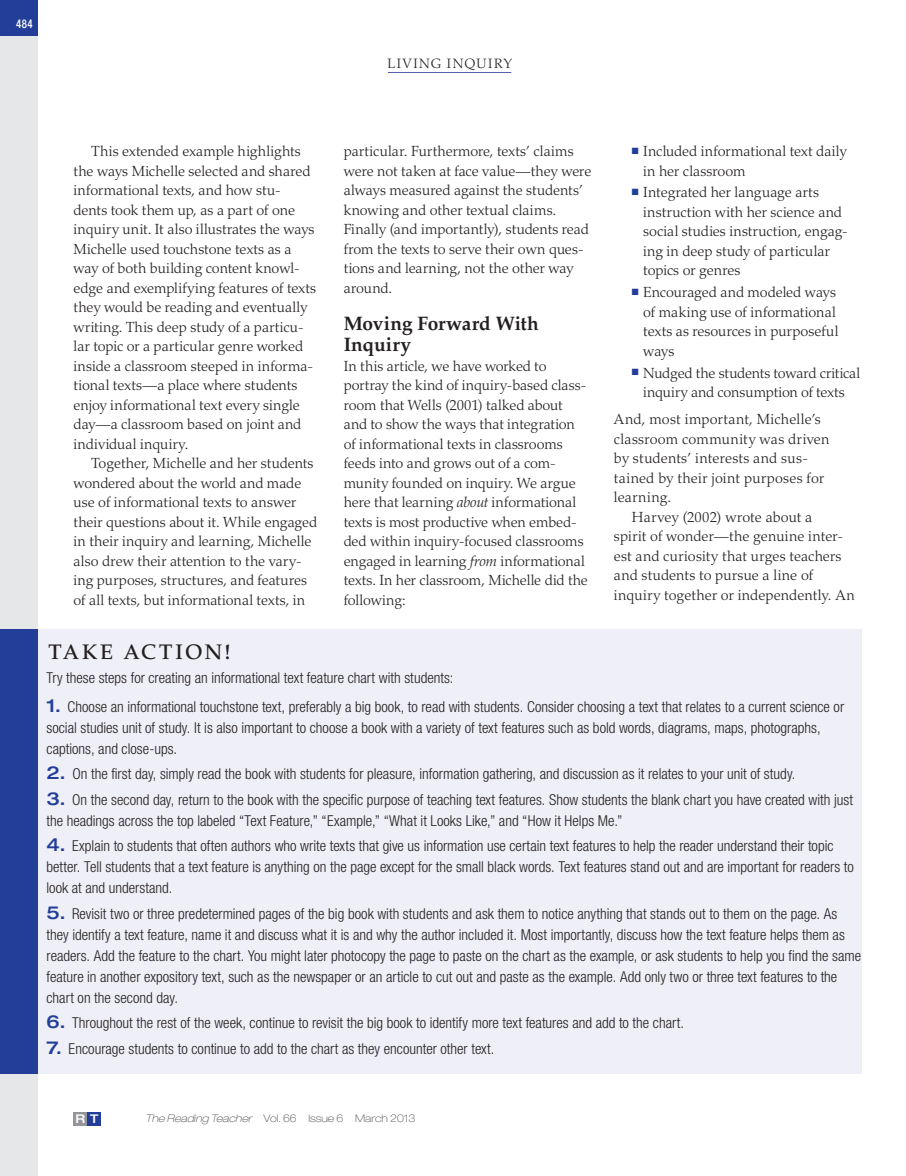
<style>
.page{position:relative;width:906px;height:1176px;background:#fff}
.page>*{position:absolute;margin:0;border:0;box-sizing:border-box;transform-origin:0 0}
.t1{font:500 21px "Palatino LT Std";letter-spacing:.115em;color:#231f20}
.t2{font:700 19.5px/21px "Palatino LT Std";letter-spacing:.005em;color:#231f20}
.t3{font:300 condensed 15px/21px "Helvetica Neue LT Std";color:#231f20}
.t4{font:300 14.7px/19.5px "Palatino LT Std";color:#231f20}
.t5{font:300 13.5px "Palatino LT Std";letter-spacing:.115em;color:#231f20}
.t6{font:500 condensed 12px "Helvetica Neue LT Std";color:#fff;scale:.9 1}
.t7{font:500 expanded 12px "Helvetica Neue LT Std";color:#fff}
.t8{font:100 expanded 10.5px "Helvetica Neue LT Std";color:#4b4c4d}
.s1{font-style:italic}
.s2{font-weight:500;font-stretch:expanded;font-size:18px;color:#233e98}
</style>
<div class="page">
<hr style="left:388px;top:72px;width:123px;height:1px;background:#5660ab">
<div style="left:0;top:0;width:37px;height:1175px;background:#e6e7e9"></div>
<div style="left:0;top:0;width:37px;height:36px;background:#233e98"></div>
<div style="left:73px;top:1111px;width:14px;height:14px;background:#939598"></div>
<div style="left:88px;top:1112px;width:13px;height:13px;background:#233e98"></div>
<div style="left:0;top:629px;width:861px;height:444px;background:#efeff7"></div>
<div style="left:0;top:629px;width:37px;height:444px;background:#233e98"></div>
<p class="t6" style="left:16px;top:19px;width:20px">484</p>
<p class="t5" style="left:387px;top:58px;width:126px">LIVING INQUIRY</p>
<p class="t4" style="left:73px;top:143px;width:244px;text-indent:18px">This extended example highlights the ways Michelle selected and shared informational texts, and how stu&shy;dents took them up, as a part of one inquiry unit. It also illustrates the ways Michelle used touchstone texts as a way of both building content knowl&shy;edge and exemplifying features of texts they would be reading and eventually writing. This deep study of a particu&shy;lar topic or a particular genre worked inside a classroom steeped in informa&shy;tional texts—a place where students enjoy informational text every single day—a classroom based on joint and individual inquiry.</p>
<p class="t4" style="left:73px;top:455px;width:245px;text-indent:18px">Together, Michelle and her students wondered about the world and made use of informational texts to answer their questions about it. While engaged in their inquiry and learning, Michelle also drew their attention to the vary&shy;ing purposes, structures, and features of all texts, but informational texts, in</p>
<h1 class="t1" style="left:48px;top:643px;width:184px">TAKE ACTION!</h1>
<p class="t4" style="left:343px;top:143px;width:249px">particular. Furthermore, texts’ claims were not taken at face value—they were always measured against the students’ knowing and other textual claims.<br>Finally (and importantly), students read from the texts to serve their own ques&shy;tions and learning, not the other way around.</p>
<h2 class="t2" style="left:343px;top:315px;width:197px">Moving Forward With<br>Inquiry</h2>
<p class="t4" style="left:343px;top:358px;width:246px">In this article, we have worked to portray the kind of inquiry-based class&shy;room that Wells (2001) talked about and to show the ways that integration of informational texts in classrooms feeds into and grows out of a com&shy;munity founded on inquiry. We argue here that learning <span class="s1">about</span> informational texts is most productive when embed&shy;ded within inquiry-focused classrooms engaged in learning <span class="s1">from</span> informational texts. In her classroom, Michelle did the following:</p>
<p class="t4" style="left:643px;top:143px;width:205px;text-indent:-11px"><sup>■</sup> Included informational text daily in her classroom</p>
<p class="t4" style="left:643px;top:184px;width:206px;text-indent:-11px"><sup>■</sup> Integrated her language arts instruction with her science and social studies instruction, engag&shy;ing in deep study of particular topics or genres</p>
<p class="t4" style="left:643px;top:284px;width:197px;text-indent:-11px"><sup>■</sup> Encouraged and modeled ways of making use of informational texts as resources in purposeful ways</p>
<p class="t4" style="left:631px;top:364px;width:230px;text-align:center"><sup>■</sup> Nudged the students toward critical inquiry and consumption of texts</p>
<p class="t4" style="left:613px;top:411px;width:217px">And, most important, Michelle’s classroom community was driven by students’ interests and sus&shy;tained by their joint purposes for learning.</p>
<p class="t4" style="left:613px;top:508px;width:242px;text-indent:18px">Harvey (2002) wrote about a<br>spirit of wonder—the genuine inter&shy;est and curiosity that urges teachers and students to pursue a line of inquiry together or independently. An</p>
<p class="t3" style="left:46px;top:669px;width:408px">Try these steps for creating an informational text feature chart with students:</p>
<p class="t3" style="left:46px;top:697px;width:799px"><span class="s2">1.</span> Choose an informational touchstone text, preferably a big book, to read with students. Consider choosing a text that relates to a current science or social studies unit of study. It is also important to choose a book with a variety of text features such as bold words, diagrams, maps, photographs, captions, and close-ups.</p>
<p class="t3" style="left:46px;top:765px;width:750px"><span class="s2">2.</span> On the first day, simply read the book with students for pleasure, information gathering, and discussion as it relates to your unit of study.</p>
<p class="t3" style="left:46px;top:790px;width:807px"><span class="s2">3.</span> On the second day, return to the book with the specific purpose of teaching text features. Show students the blank chart you have created with just the headings across the top labeled “Text Feature,” “Example,” “What it Looks Like,” and “How it Helps Me.”</p>
<p class="t3" style="left:46px;top:837px;width:808px"><span class="s2">4.</span> Explain to students that often authors who write texts that give us information use certain text features to help the reader understand their topic better. Tell students that a text feature is anything on the page except for the small black words. Text features stand out and are important for readers to look at and understand.</p>
<p class="t3" style="left:46px;top:904px;width:815px"><span class="s2">5.</span> Revisit two or three predetermined pages of the big book with students and ask them to notice anything that stands out to them on the page. As they identify a text feature, name it and discuss what it is and why the author included it. Most importantly, discuss how the text feature helps them as readers. Add the feature to the chart. You might later photocopy the page to paste on the chart as the example, or ask students to help you find the same feature in another expository text, such as the newspaper or an article to cut out and paste as the example. Add only two or three text features to the chart on the second day.</p>
<p class="t3" style="left:46px;top:1014px;width:638px"><span class="s2">6.</span> Throughout the rest of the week, continue to revisit the big book to identify more text features and add to the chart.</p>
<p class="t3" style="left:46px;top:1039px;width:449px"><span class="s2">7.</span> Encourage students to continue to add to the chart as they encounter other text.</p>
<p class="t7" style="left:75px;top:1114px;width:25px">R T</p>
<p class="t8" style="left:145px;top:1114px;width:271px"><span class="s1">The Reading Teacher</span> Vol. 66 Issue 6 March 2013</p>
</div>
